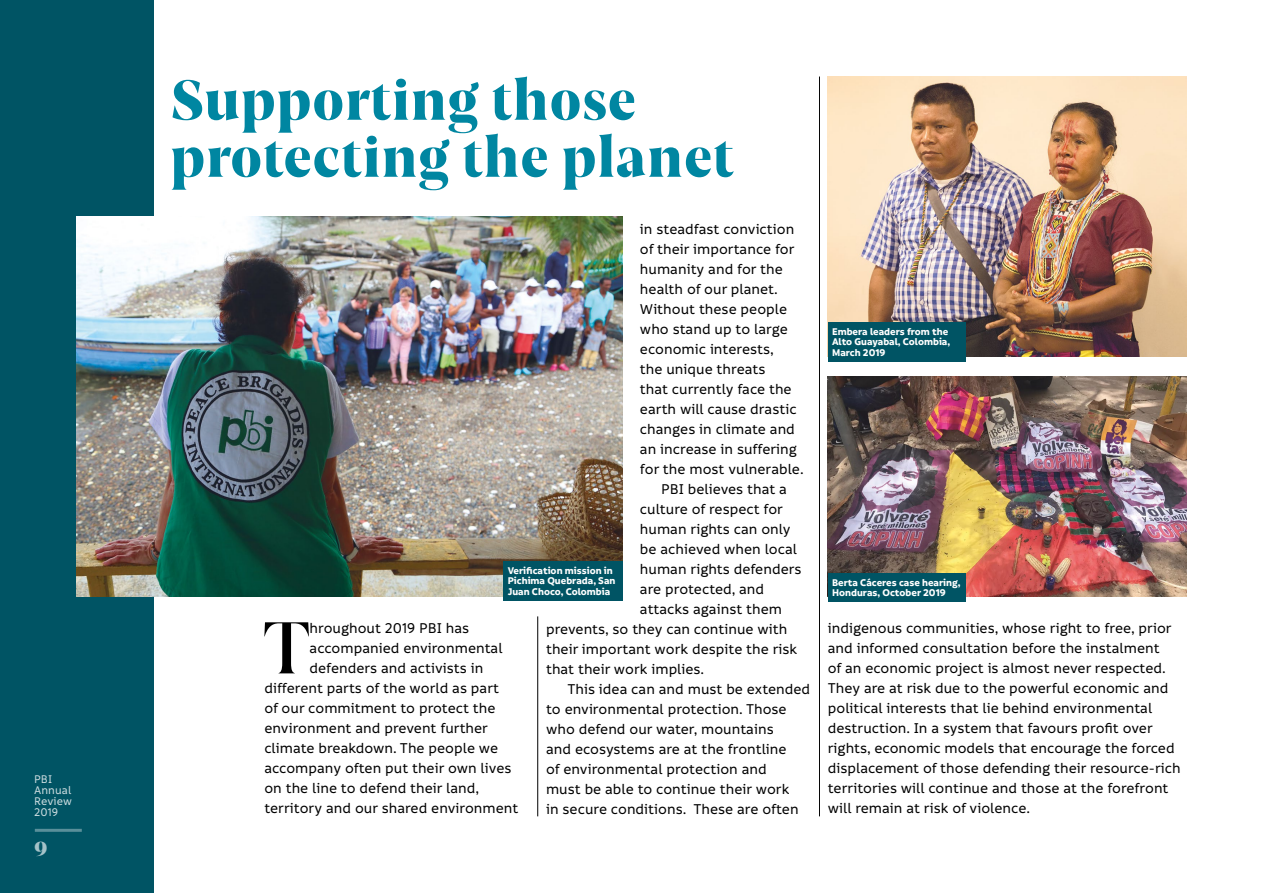
<style>
.page{position:relative;width:1263px;height:893px;background:#fff}
.page>*{position:absolute;margin:0;border:0;box-sizing:border-box;transform-origin:0 0}
.t1{font:600 70.5px "Joane";color:#000}
.t2{font:900 54px/57px "Joane";letter-spacing:.02em;color:#0086a1;scale:.95 1}
.t3{font:900 19.5px "Joane";color:#fff}
.t4{font:500 15.3px/20px "Informative";color:#000}
.t5{font:500 12px/11.2px "Informative";letter-spacing:.01em;color:#fff}
.t6{font:700 10.5px/10.5px "Informative";color:#fff}
</style>
<div class="page">
<div style="left:0;top:0;width:153px;height:893px;background:#005464"></div>
<img style="left:827px;top:77px;width:359px;height:279px">
<img style="left:77px;top:216px;width:546px;height:380px">
<hr style="left:819px;top:77px;width:1px;height:739px;background:#000">
<hr style="left:537px;top:616px;width:1px;height:200px;background:#000">
<div style="left:503px;top:561px;width:120px;height:39px;background:#005464"></div>
<div style="left:828px;top:322px;width:137px;height:39px;background:#005464"></div>
<img style="left:828px;top:376px;width:358px;height:220px">
<div style="left:828px;top:573px;width:137px;height:28px;background:#005464"></div>
<hr style="left:35px;top:829px;width:47px;height:3px;background:#fff">
<p class="t5" style="left:34px;top:773px;width:40px">PBI<br>Annual<br>Review<br>2019</p>
<p class="t3" style="left:34px;top:835px;width:15px">9</p>
<h2 class="t2" style="left:170px;top:69px;width:594px">Supporting those protecting the planet</h2>
<p class="t4" style="left:640px;top:219px;width:156px">in steadfast conviction</p>
<p class="t4" style="left:640px;top:239px;width:156px">of their importance for</p>
<p class="t4" style="left:640px;top:259px;width:144px">humanity and for the</p>
<p class="t4" style="left:640px;top:279px;width:139px">health of our planet.</p>
<p class="t4" style="left:640px;top:299px;width:149px">Without these people</p>
<p class="t4" style="left:640px;top:319px;width:149px">who stand up to large</p>
<p class="t4" style="left:640px;top:339px;width:135px">economic interests,</p>
<p class="t4" style="left:640px;top:359px;width:127px">the unique threats</p>
<p class="t4" style="left:640px;top:379px;width:153px">that currently face the</p>
<p class="t4" style="left:640px;top:399px;width:158px">earth will cause drastic</p>
<p class="t4" style="left:640px;top:419px;width:156px">changes in climate and</p>
<p class="t4" style="left:640px;top:439px;width:158px">an increase in suffering</p>
<p class="t4" style="left:640px;top:459px;width:165px">for the most vulnerable.</p>
<p class="t4" style="left:661px;top:479px;width:127px">PBI believes that a</p>
<p class="t4" style="left:640px;top:499px;width:145px">culture of respect for</p>
<p class="t4" style="left:640px;top:519px;width:152px">human rights can only</p>
<p class="t4" style="left:640px;top:539px;width:159px">be achieved when local</p>
<p class="t4" style="left:640px;top:559px;width:163px">human rights defenders</p>
<p class="t4" style="left:640px;top:579px;width:126px">are protected, and</p>
<p class="t4" style="left:640px;top:599px;width:144px">attacks against them</p>
<p class="t4" style="left:546px;top:619px;width:243px">prevents, so they can continue with</p>
<p class="t4" style="left:546px;top:639px;width:253px">their important work despite the risk</p>
<p class="t4" style="left:546px;top:659px;width:160px">that their work implies.</p>
<p class="t4" style="left:567px;top:679px;width:244px">This idea can and must be extended</p>
<p class="t4" style="left:546px;top:699px;width:242px">to environmental protection. Those</p>
<p class="t4" style="left:546px;top:719px;width:229px">who defend our water, mountains</p>
<p class="t4" style="left:546px;top:739px;width:242px">and ecosystems are at the frontline</p>
<p class="t4" style="left:546px;top:759px;width:222px">of environmental protection and</p>
<p class="t4" style="left:546px;top:779px;width:245px">must be able to continue their work</p>
<p class="t4" style="left:546px;top:799px;width:254px">in secure conditions. These are often</p>
<p class="t6" style="left:508px;top:565px;width:109px">Verification mission in<br>Pichima Quebrada, San<br>Juan Choco, Colombia</p>
<h1 class="t1" style="left:264px;top:602px;width:47px">T</h1>
<p class="t4" style="left:310px;top:619px;width:161px">hroughout 2019 PBI has</p>
<p class="t4" style="left:310px;top:639px;width:194px">accompanied environmental</p>
<p class="t4" style="left:310px;top:659px;width:175px">defenders and activists in</p>
<p class="t4" style="left:264px;top:679px;width:236px">different parts of the world as part</p>
<p class="t4" style="left:264px;top:699px;width:233px">of our commitment to protect the</p>
<p class="t4" style="left:264px;top:719px;width:225px">environment and prevent further</p>
<p class="t4" style="left:264px;top:739px;width:235px">climate breakdown. The people we</p>
<p class="t4" style="left:264px;top:759px;width:249px">accompany often put their own lives</p>
<p class="t4" style="left:264px;top:779px;width:216px">on the line to defend their land,</p>
<p class="t4" style="left:264px;top:799px;width:256px">territory and our shared environment</p>
<p class="t6" style="left:832px;top:326px;width:120px">Embera leaders from the<br>Alto Guayabal, Colombia,<br>March 2019</p>
<p class="t6" style="left:832px;top:577px;width:130px">Berta Cáceres case hearing,<br>Honduras, October 2019</p>
<p class="t4" style="left:828px;top:619px;width:354px">indigenous communities, whose right to free, prior and informed consultation before the instalment<br>of an economic project is almost never respected.<br>They are at risk due to the powerful economic and political interests that lie behind environmental destruction. In a system that favours profit over rights, economic models that encourage the forced displacement of those defending their resource-rich territories will continue and those at the forefront will remain at risk of violence.</p>
</div>
